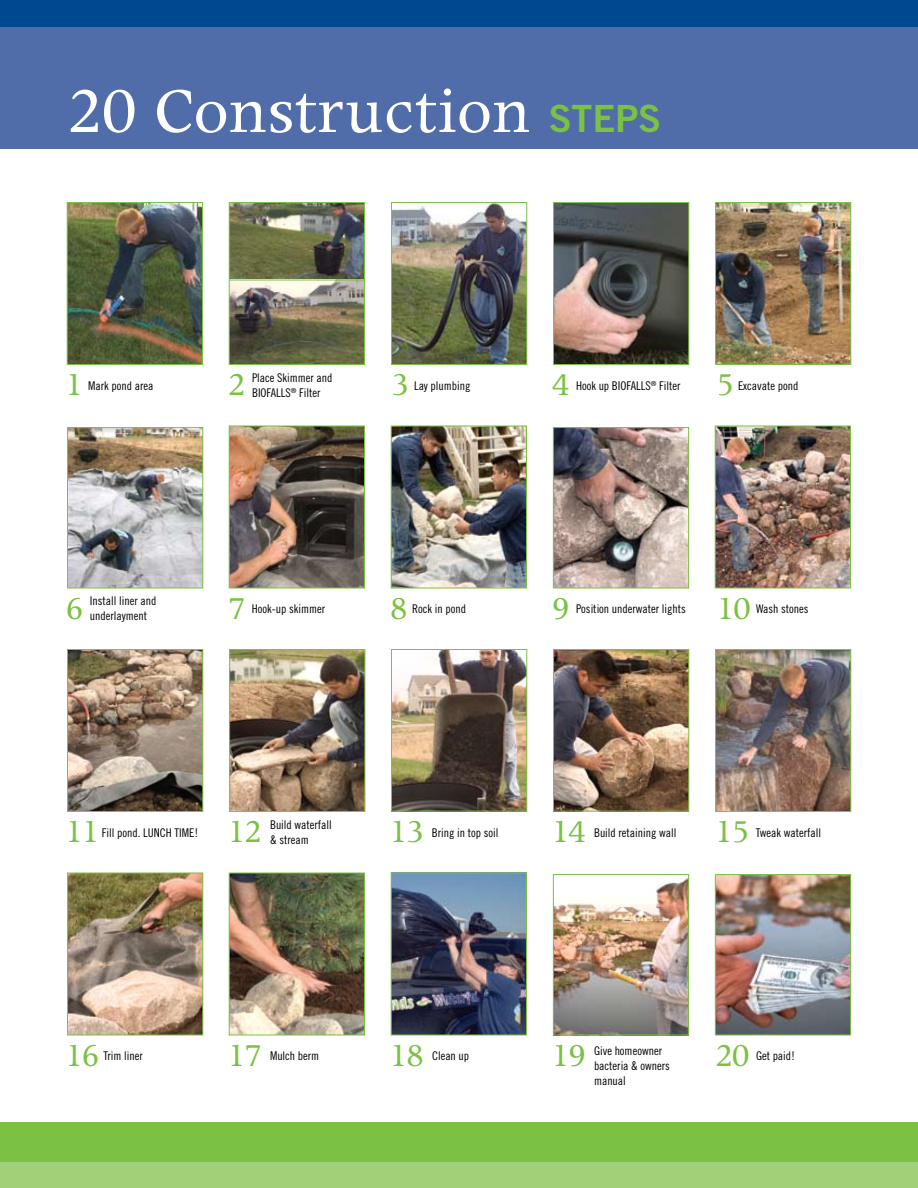
<style>
.page{position:relative;width:918px;height:1188px;background:#fff}
.page>*{position:absolute;margin:0;border:0;box-sizing:border-box;transform-origin:0 0}
.t1{font:72px "Apollo MT Std";color:#fff}
.t2{font:36px "Apollo MT Std";letter-spacing:-.02em;color:#7bc143}
.t3{font:12px/15px "Trade Gothic LT Std Cn 18";color:#000}
.s1{font-family:"Trade Gothic LT Std Bd 2";font-size:37.5px;color:#7bc143}
</style>
<div class="page">
<div style="left:0;top:1122px;width:918px;height:43px;background:#7bc143"></div>
<div style="left:0;top:1162px;width:918px;height:26px;background:#a1d078"></div>
<div style="left:0;top:0;width:918px;height:148px;background:#506da9"></div>
<div style="left:0;top:0;width:918px;height:27px;background:#004990"></div>
<img style="left:231px;top:204px;width:132px;height:76px">
<img style="left:69px;top:204px;width:132px;height:159px">
<div style="left:67px;top:202px;width:136px;height:163px;border:1px solid #7bc143"></div>
<img style="left:231px;top:281px;width:132px;height:82px">
<img style="left:393px;top:204px;width:132px;height:159px">
<div style="left:391px;top:202px;width:136px;height:163px;border:1px solid #7bc143"></div>
<img style="left:555px;top:204px;width:132px;height:159px">
<div style="left:553px;top:202px;width:136px;height:163px;border:1px solid #7bc143"></div>
<img style="left:717px;top:204px;width:132px;height:159px">
<div style="left:715px;top:202px;width:136px;height:163px;border:1px solid #7bc143"></div>
<img style="left:69px;top:429px;width:132px;height:157px">
<div style="left:67px;top:427px;width:136px;height:161px;border:1px solid #7bc143"></div>
<img style="left:231px;top:428px;width:132px;height:158px">
<div style="left:229px;top:426px;width:136px;height:162px;border:1px solid #7bc143"></div>
<img style="left:393px;top:428px;width:132px;height:158px">
<div style="left:391px;top:426px;width:136px;height:162px;border:1px solid #7bc143"></div>
<img style="left:555px;top:429px;width:132px;height:157px">
<div style="left:553px;top:427px;width:136px;height:161px;border:1px solid #7bc143"></div>
<img style="left:717px;top:428px;width:132px;height:158px">
<div style="left:715px;top:426px;width:136px;height:162px;border:1px solid #7bc143"></div>
<img style="left:69px;top:651px;width:132px;height:159px">
<div style="left:67px;top:649px;width:136px;height:163px;border:1px solid #7bc143"></div>
<img style="left:231px;top:651px;width:132px;height:159px">
<div style="left:229px;top:649px;width:136px;height:163px;border:1px solid #7bc143"></div>
<img style="left:393px;top:651px;width:132px;height:159px">
<div style="left:391px;top:649px;width:136px;height:163px;border:1px solid #7bc143"></div>
<img style="left:555px;top:651px;width:132px;height:159px">
<div style="left:553px;top:649px;width:136px;height:163px;border:1px solid #7bc143"></div>
<img style="left:717px;top:651px;width:132px;height:159px">
<div style="left:715px;top:649px;width:136px;height:163px;border:1px solid #7bc143"></div>
<img style="left:69px;top:875px;width:132px;height:158px">
<div style="left:67px;top:873px;width:136px;height:162px;border:1px solid #7bc143"></div>
<img style="left:231px;top:875px;width:132px;height:158px">
<div style="left:229px;top:873px;width:136px;height:162px;border:1px solid #7bc143"></div>
<img style="left:393px;top:875px;width:132px;height:158px">
<div style="left:391px;top:873px;width:136px;height:162px;border:1px solid #7bc143"></div>
<img style="left:555px;top:878px;width:132px;height:155px">
<div style="left:553px;top:874px;width:136px;height:161px;border:1px solid #7bc143"></div>
<img style="left:717px;top:876px;width:132px;height:157px">
<div style="left:715px;top:874px;width:136px;height:161px;border:1px solid #7bc143"></div>
<div style="left:229px;top:202px;width:136px;height:163px;border:1px solid #7bc143"></div>
<hr style="left:230px;top:280px;width:134px;height:1px;background:#7bc143">
<h1 class="t1" style="left:68px;top:72px;width:595px">20 Construction <span class="s1">STEPS</span></h1>
<p class="t3" style="left:88px;top:378px;width:67px">Mark pond area</p>
<p class="t3" style="left:252px;top:370px;width:82px">Place Skimmer and<br>BIOFALLS<sup>®</sup> Filter</p>
<h2 class="t2" style="left:228px;top:365px;width:19px">2</h2>
<h2 class="t2" style="left:392px;top:365px;width:19px">3</h2>
<h2 class="t2" style="left:552px;top:365px;width:19px">4</h2>
<h2 class="t2" style="left:717px;top:365px;width:19px">5</h2>
<h2 class="t2" style="left:66px;top:365px;width:19px">1</h2>
<p class="t3" style="left:414px;top:378px;width:58px">Lay plumbing</p>
<p class="t3" style="left:576px;top:378px;width:106px">Hook up BIOFALLS<sup>®</sup> Filter</p>
<p class="t3" style="left:738px;top:378px;width:62px">Excavate pond</p>
<h2 class="t2" style="left:66px;top:589px;width:19px">6</h2>
<p class="t3" style="left:90px;top:593px;width:68px">Install liner and underlayment</p>
<p class="t3" style="left:252px;top:601px;width:75px">Hook-up skimmer</p>
<p class="t3" style="left:412px;top:601px;width:55px">Rock in pond</p>
<p class="t3" style="left:576px;top:601px;width:111px">Position underwater lights</p>
<p class="t3" style="left:756px;top:601px;width:54px">Wash stones</p>
<h2 class="t2" style="left:228px;top:589px;width:19px">7</h2>
<h2 class="t2" style="left:390px;top:589px;width:19px">8</h2>
<h2 class="t2" style="left:552px;top:589px;width:19px">9</h2>
<h2 class="t2" style="left:717px;top:589px;width:35px">10</h2>
<p class="t3" style="left:102px;top:825px;width:98px">Fill pond. LUNCH TIME!</p>
<p class="t3" style="left:270px;top:817px;width:63px">Build waterfall &amp; stream</p>
<p class="t3" style="left:432px;top:825px;width:68px">Bring in top soil</p>
<p class="t3" style="left:594px;top:825px;width:84px">Build retaining wall</p>
<p class="t3" style="left:756px;top:825px;width:67px">Tweak waterfall</p>
<h2 class="t2" style="left:228px;top:812px;width:35px">12</h2>
<h2 class="t2" style="left:390px;top:812px;width:35px">13</h2>
<h2 class="t2" style="left:552px;top:812px;width:35px">14</h2>
<h2 class="t2" style="left:716px;top:812px;width:35px">15</h2>
<h2 class="t2" style="left:66px;top:812px;width:35px">11</h2>
<h2 class="t2" style="left:228px;top:1036px;width:35px">17</h2>
<h2 class="t2" style="left:390px;top:1036px;width:35px">18</h2>
<h2 class="t2" style="left:552px;top:1036px;width:35px">19</h2>
<h2 class="t2" style="left:716px;top:1036px;width:35px">20</h2>
<h2 class="t2" style="left:66px;top:1036px;width:35px">16</h2>
<p class="t3" style="left:103px;top:1048px;width:41px">Trim liner</p>
<p class="t3" style="left:270px;top:1048px;width:51px">Mulch berm</p>
<p class="t3" style="left:432px;top:1048px;width:39px">Clean up</p>
<p class="t3" style="left:594px;top:1043px;width:77px">Give homeowner bacteria &amp; owners manual</p>
<p class="t3" style="left:756px;top:1048px;width:41px">Get paid!</p>
</div>
